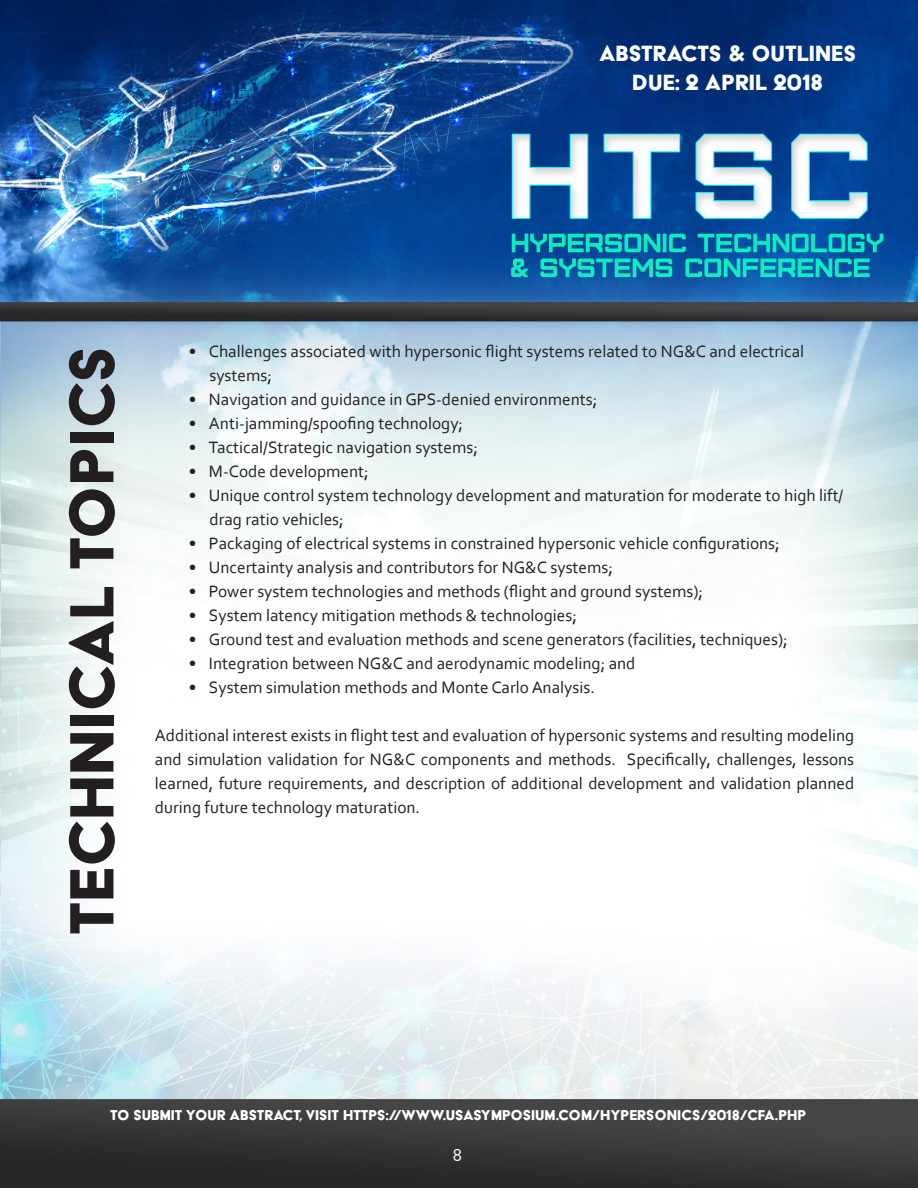
<style>
.page{position:relative;width:918px;height:1188px;background:#fff}
.page>*{position:absolute;margin:0;border:0;box-sizing:border-box;transform-origin:0 0}
.Headers{font:72px "Acier BAT Text Solid";color:#231f20}
.Headers-2{font:25.5px "Acier BAT Text Solid";color:#fff}
.Main_Content{font:18px "Corbel";color:#fff}
.Main_Content-2{font:17.25px/24px "Corbel";color:#231f20;text-align:justify}
.Main_Content-3{font:16.5px "Acier BAT Text Solid";color:#fff}
</style>
<div class="page">
<img style="left:0;top:0;width:918px;height:1188px">
<p class="Headers-2" style="left:599px;top:40px;width:259px">ABSTRACTS &amp; OUTLINES</p>
<p class="Headers-2" style="left:632px;top:69px;width:192px">DUE: 2 APRIL 2018</p>
<p class="Headers" style="left:54px;top:935px;width:590px;rotate:-90deg">TECHNICAL TOPICS</p>
<p class="Main_Content-2" style="left:189px;top:339px;width:617px">• Challenges associated with hypersonic flight systems related to NG&amp;C and electrical</p>
<p class="Main_Content-2" style="left:209px;top:363px;width:64px">systems;</p>
<p class="Main_Content-2" style="left:189px;top:387px;width:410px">• Navigation and guidance in GPS-denied environments;</p>
<p class="Main_Content-2" style="left:189px;top:411px;width:276px">• Anti-jamming/spoofing technology;</p>
<p class="Main_Content-2" style="left:189px;top:435px;width:291px">• Tactical/Strategic navigation systems;</p>
<p class="Main_Content-2" style="left:189px;top:459px;width:182px">• M-Code development;</p>
<p class="Main_Content-2" style="left:189px;top:483px;width:656px">• Unique control system technology development and maturation for moderate to high lift/</p>
<p class="Main_Content-2" style="left:209px;top:507px;width:136px">drag ratio vehicles;</p>
<p class="Main_Content-2" style="left:189px;top:531px;width:593px">• Packaging of electrical systems in constrained hypersonic vehicle configurations;</p>
<p class="Main_Content-2" style="left:189px;top:555px;width:426px">• Uncertainty analysis and contributors for NG&amp;C systems;</p>
<p class="Main_Content-2" style="left:189px;top:579px;width:516px">• Power system technologies and methods (flight and ground systems);</p>
<p class="Main_Content-2" style="left:189px;top:603px;width:390px">• System latency mitigation methods &amp; technologies;</p>
<p class="Main_Content-2" style="left:189px;top:627px;width:601px">• Ground test and evaluation methods and scene generators (facilities, techniques);</p>
<p class="Main_Content-2" style="left:189px;top:651px;width:448px">• Integration between NG&amp;C and aerodynamic modeling; and</p>
<p class="Main_Content-2" style="left:189px;top:675px;width:408px">• System simulation methods and Monte Carlo Analysis.</p>
<p class="Main_Content-2" style="left:155px;top:723px;width:701px">Additional interest exists in flight test and evaluation of hypersonic systems and resulting modeling and simulation validation for NG&amp;C components and methods. Specifically, challenges, lessons learned, future requirements, and description of additional development and validation planned during future technology maturation.</p>
<p class="Main_Content-3" style="left:110px;top:1106px;width:698px">TO SUBMIT YOUR ABSTRACT, VISIT HTTPS://WWW.USASYMPOSIUM.COM/HYPERSONICS/2018/CFA.PHP</p>
<p class="Main_Content" style="left:453px;top:1144px;width:11px">8</p>
</div>
